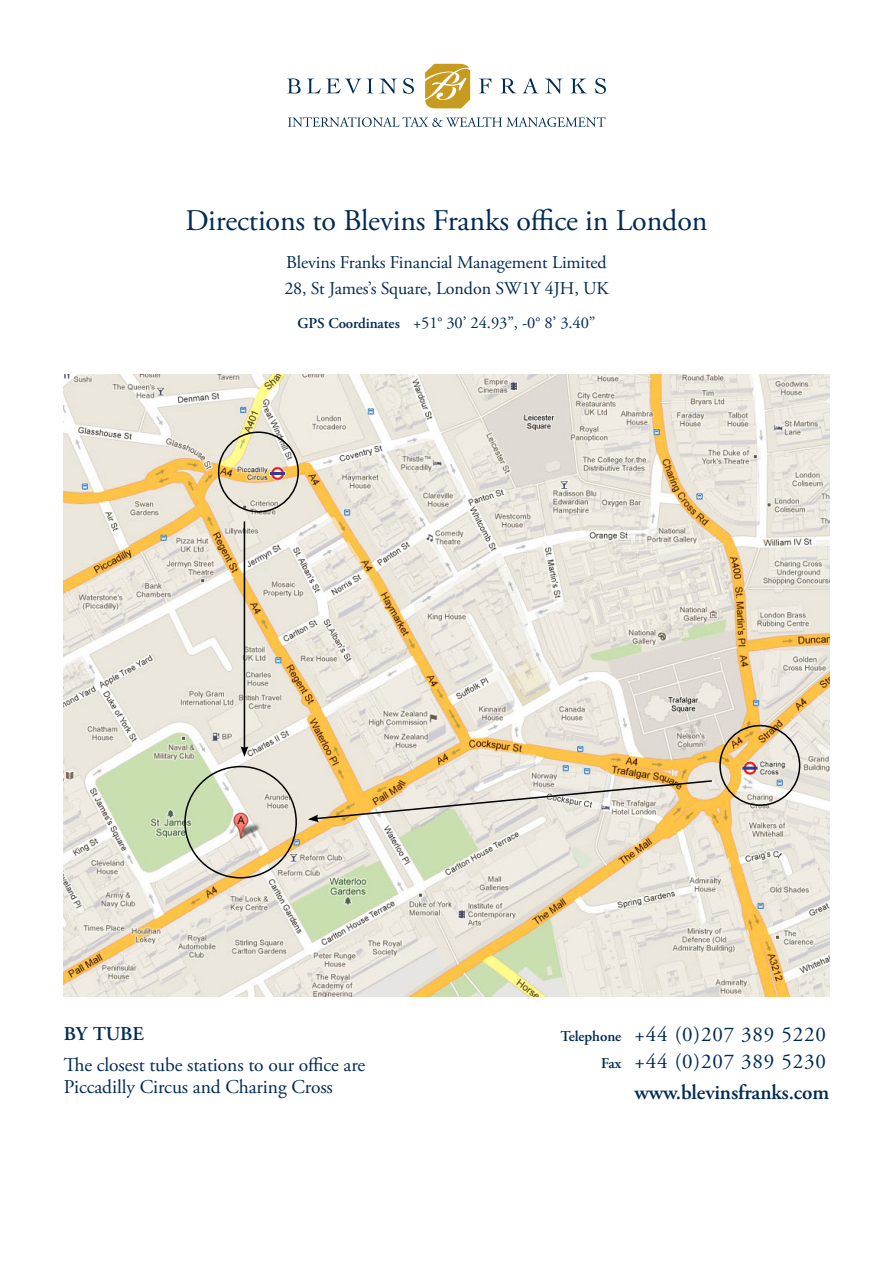
<style>
.page{position:relative;width:893px;height:1263px;background:#fff}
.page>*{position:absolute;margin:0;border:0;box-sizing:border-box;transform-origin:0 0}
.t1{font:30px "Adobe Garamond Pro";letter-spacing:-.005em;color:#002b54}
.t2{font:21px/27px "Adobe Garamond Pro";letter-spacing:.04em;color:#002b54;text-align:right}
.t3{font:600 21px "Adobe Garamond Pro";letter-spacing:-.005em;color:#002b54}
.t4{font:19.5px/22.5px "Adobe Garamond Pro";letter-spacing:-.005em;color:#002b54}
.t5{font:600 19.5px "Adobe Garamond Pro";letter-spacing:-.005em;color:#002b54}
.t6{font:18px/25.5px "Adobe Garamond Pro";letter-spacing:-.005em;color:#002b54}
.t7{font:16.5px "Adobe Garamond Pro";letter-spacing:-.005em;color:#002b54}
.s1{font-weight:600;font-size:15px}
</style>
<div class="page">
<svg style="left:425px;top:64px;width:45px;height:44px;background:#d3b151"></svg>
<svg style="left:287px;top:78px;width:14px;height:16px"></svg>
<svg style="left:307px;top:79px;width:54px;height:15px"></svg>
<svg style="left:368px;top:79px;width:4px;height:14px"></svg>
<svg style="left:379px;top:79px;width:17px;height:15px"></svg>
<svg style="left:403px;top:78px;width:11px;height:16px"></svg>
<svg style="left:480px;top:79px;width:11px;height:14px"></svg>
<svg style="left:501px;top:78px;width:15px;height:15px"></svg>
<svg style="left:523px;top:78px;width:15px;height:15px"></svg>
<svg style="left:545px;top:79px;width:17px;height:15px"></svg>
<svg style="left:572px;top:79px;width:14px;height:14px"></svg>
<svg style="left:595px;top:78px;width:11px;height:16px"></svg>
<svg style="left:288px;top:117px;width:318px;height:10px"></svg>
<img style="left:64px;top:374px;width:765px;height:622px">
<div style="left:184px;top:766px;width:113px;height:112px;border:2px solid #000;border-radius:50%"></div>
<div style="left:218px;top:431px;width:81px;height:81px;border:2px solid #000;border-radius:50%"></div>
<div style="left:719px;top:725px;width:81px;height:81px;border:2px solid #000;border-radius:50%"></div>
<hr style="left:244px;top:521px;width:1px;height:228px;background:#000">
<svg style="left:241px;top:746px;width:7px;height:11px"></svg>
<svg style="left:308px;top:779px;width:405px;height:43px;background:#e0d3b9"></svg>
<h1 class="t1" style="left:185px;top:202px;width:524px">Directions to Blevins Franks office in London</h1>
<p class="t6" style="left:284px;top:250px;width:326px">Blevins Franks Financial Management Limited<br>28, St James’s Square, London SW1Y 4JH, UK</p>
<p class="t7" style="left:297px;top:312px;width:300px"><span class="s1">GPS Coordinates</span> +51° 30’ 24.93”, -0° 8’ 3.40”</p>
<p class="t5" style="left:64px;top:1022px;width:81px">BY TUBE</p>
<p class="t4" style="left:64px;top:1054px;width:303px">The closest tube stations to our office are<br>Piccadilly Circus and Charing Cross</p>
<p class="t2" style="left:560px;top:1021px;width:267px"><span class="s1">Telephone</span> +44 (0)207 389 5220<br><span class="s1">Fax</span> +44 (0)207 389 5230</p>
<p class="t3" style="left:635px;top:1080px;width:196px">www.blevinsfranks.com</p>
</div>
